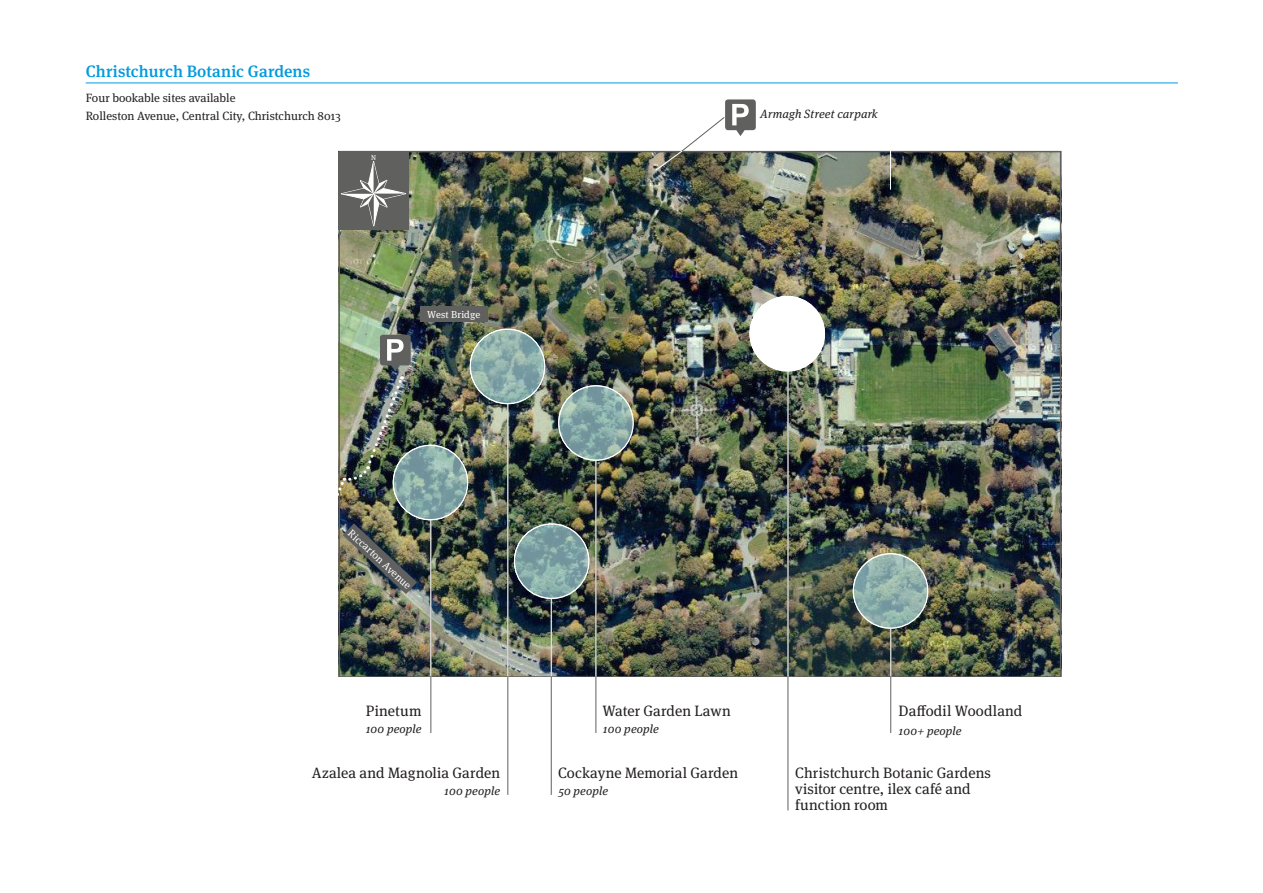
<style>
.page{position:relative;width:1263px;height:893px;background:#fff}
.page>*{position:absolute;margin:0;border:0;box-sizing:border-box;transform-origin:0 0}
.Sub_heading{font:500 16.5px "Meta Serif Pro";letter-spacing:.01em;color:#009bde}
.map_title{font:15px/15.8px "Meta Serif Pro";letter-spacing:.005em;color:#231f20}
.body{font:italic 12px "Meta Serif Pro";letter-spacing:.01em;color:#231f20}
.t1{font:12px "Meta Serif Pro";color:#231f20}
.t2{font:10.5px "Meta Serif Pro";color:#fff}
.t3{font:10.05px "Meta Serif Pro";letter-spacing:.01em;color:#fff}
.t4{font:7.2px "Meta Serif Pro";color:#fff}
</style>
<div class="page">
<hr style="left:86px;top:83px;width:1092px;height:1px;background:#009bde">
<img style="left:338px;top:151px;width:723px;height:525px">
<img style="left:654px;top:99px;width:102px;height:72px">
<hr style="left:890px;top:136px;width:1px;height:54px;background:#fff">
<div style="left:420px;top:307px;width:67px;height:15px;background:#60605f"></div>
<div style="left:339px;top:152px;width:70px;height:77px;background:#60605f"></div>
<svg style="left:341px;top:161px;width:65px;height:66px"></svg>
<img style="left:338px;top:335px;width:79px;height:259px">
<hr style="left:890px;top:629px;width:1px;height:47px;background:#fff">
<hr style="left:551px;top:598px;width:1px;height:78px;background:#fff">
<hr style="left:595px;top:460px;width:1px;height:216px;background:#fff">
<hr style="left:430px;top:519px;width:1px;height:157px;background:#fff">
<hr style="left:507px;top:403px;width:1px;height:273px;background:#fff">
<hr style="left:788px;top:371px;width:1px;height:305px;background:#fff">
<svg style="left:853px;top:553px;width:74px;height:75px;background:#92b1ad"></svg>
<div style="left:853px;top:553px;width:75px;height:75px;border:1px solid #fff;border-radius:50%"></div>
<div style="left:750px;top:296px;width:74px;height:75px;background:#fff;border-radius:50%"></div>
<div style="left:750px;top:296px;width:75px;height:75px;border:1px solid #fff;border-radius:50%"></div>
<svg style="left:514px;top:524px;width:74px;height:74px;background:#83a7a8"></svg>
<div style="left:514px;top:523px;width:75px;height:76px;border:1px solid #fff;border-radius:50%"></div>
<svg style="left:470px;top:329px;width:74px;height:74px;background:#8fb0ad"></svg>
<div style="left:470px;top:329px;width:75px;height:75px;border:1px solid #fff;border-radius:50%"></div>
<svg style="left:558px;top:386px;width:75px;height:74px;background:#89aaa9"></svg>
<div style="left:558px;top:385px;width:75px;height:75px;border:1px solid #fff;border-radius:50%"></div>
<svg style="left:393px;top:445px;width:74px;height:74px;background:#87a9a8"></svg>
<div style="left:393px;top:445px;width:75px;height:75px;border:1px solid #fff;border-radius:50%"></div>
<hr style="left:787px;top:676px;width:1px;height:134px;background:#60605f">
<hr style="left:430px;top:676px;width:1px;height:57px;background:#60605f">
<hr style="left:507px;top:676px;width:1px;height:119px;background:#60605f">
<hr style="left:551px;top:676px;width:1px;height:119px;background:#60605f">
<hr style="left:595px;top:676px;width:1px;height:57px;background:#60605f">
<hr style="left:890px;top:676px;width:1px;height:57px;background:#60605f">
<p class="Sub_heading" style="left:86px;top:58px;width:226px">Christchurch Botanic Gardens</p>
<p class="t1" style="left:86px;top:89px;width:151px">Four bookable sites available</p>
<p class="t1" style="left:86px;top:107px;width:257px">Rolleston Avenue, Central City, Christchurch 8013</p>
<p class="t4" style="left:371px;top:152px;width:6px">N</p>
<p class="t3" style="left:427px;top:307px;width:55px">West Bridge</p>
<p class="t2" style="left:355px;top:526px;width:84px;rotate:43deg">Riccarton Avenue</p>
<p class="body" style="left:760px;top:105px;width:119px">Armagh Street carpark</p>
<p class="map_title" style="left:366px;top:702px;width:57px">Pinetum</p>
<p class="map_title" style="left:899px;top:702px;width:125px">Daffodil Woodland</p>
<p class="body" style="left:366px;top:720px;width:57px">100 people</p>
<p class="body" style="left:899px;top:722px;width:64px">100+ people</p>
<p class="map_title" style="left:312px;top:764px;width:190px">Azalea and Magnolia Garden</p>
<p class="body" style="left:444px;top:782px;width:57px">100 people</p>
<p class="map_title" style="left:602px;top:702px;width:130px">Water Garden Lawn</p>
<p class="body" style="left:603px;top:720px;width:57px">100 people</p>
<p class="map_title" style="left:607px;top:702px;width:130px">Water Garden Lawn</p>
<p class="body" style="left:606px;top:718px;width:57px">100 people</p>
<p class="map_title" style="left:558px;top:764px;width:181px">Cockayne Memorial Garden</p>
<p class="body" style="left:559px;top:782px;width:51px">50 people</p>
<p class="map_title" style="left:795px;top:764px;width:197px">Christchurch Botanic Gardens visitor centre, ilex café and function room</p>
<p class="map_title" style="left:561px;top:766px;width:181px">Cockayne Memorial Garden</p>
<p class="body" style="left:898px;top:767px;width:64px">100+ people</p>
<p class="body" style="left:561px;top:782px;width:79px">up to 50 people</p>
</div>
